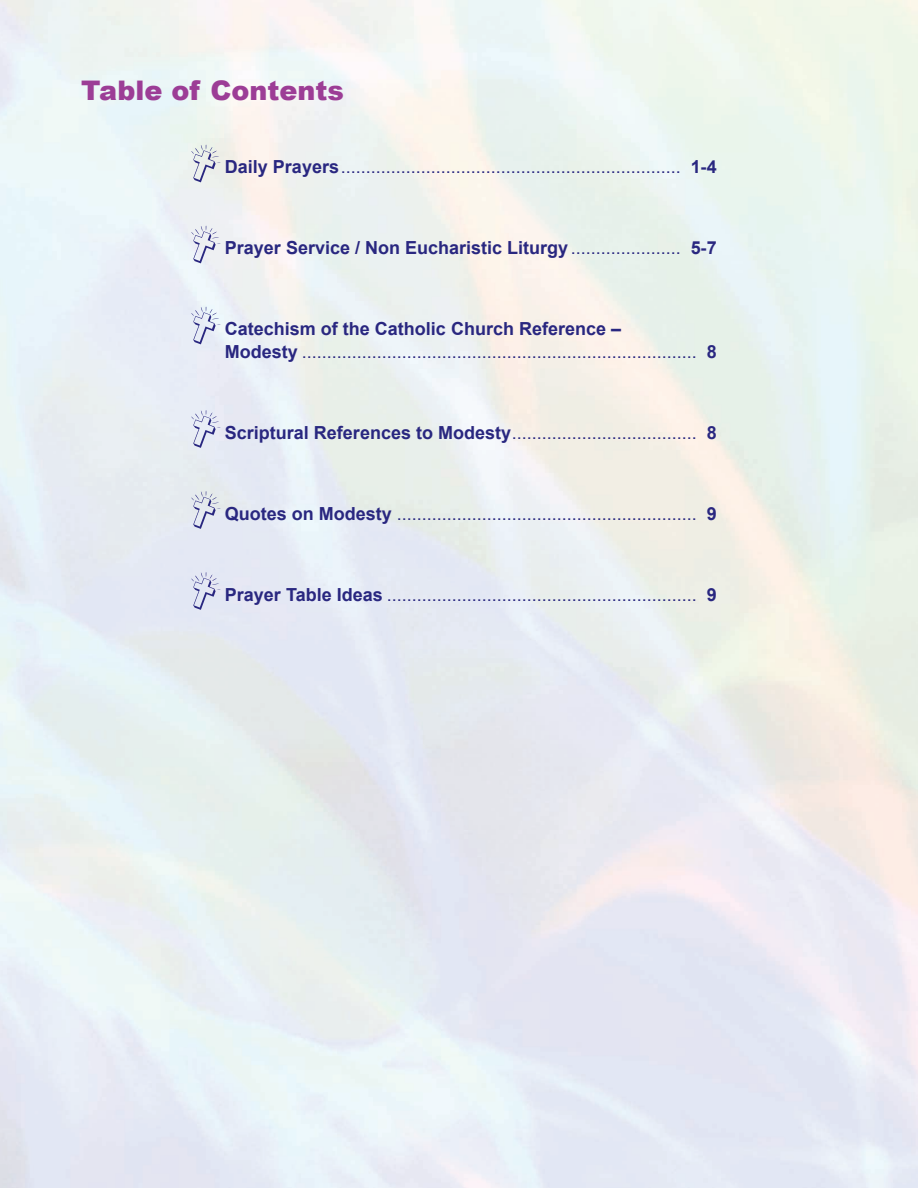
<style>
.page{position:relative;width:918px;height:1188px;background:#fff}
.page>*{position:absolute;margin:0;border:0;box-sizing:border-box;transform-origin:0 0}
.t1{font:54px "Religious P01";color:#292780}
.t2{font:900 27px "Arial";color:#9c3d96}
.t3{font:18px/22.5px "Arial";color:#292780}
.t4{font:700 18px "Arial";color:#292780}
.s1{font-weight:700}
.s2{font-weight:400}
</style>
<div class="page">
<h2 class="t2" style="left:81px;top:71px;width:264px">Table of Contents</h2>
<h1 class="t1" style="left:189px;top:132px;width:36px">W</h1>
<p class="t3" style="left:225px;top:156px;width:493px"><span class="s1">Daily Prayers</span>.................................................................... <span class="s1">1-4</span></p>
<h1 class="t1" style="left:189px;top:213px;width:36px">W</h1>
<p class="t4" style="left:225px;top:238px;width:493px">Prayer Service / Non Eucharistic Liturgy <span class="s2">......................</span> 5-7</p>
<h1 class="t1" style="left:189px;top:294px;width:36px">W</h1>
<p class="t3" style="left:225px;top:318px;width:493px"><span class="s1">Catechism of the Catholic Church Reference –<br>Modesty</span> ............................................................................... <span class="s1">8</span></p>
<h1 class="t1" style="left:189px;top:398px;width:36px">W</h1>
<p class="t3" style="left:225px;top:421px;width:493px"><span class="s1">Scriptural References to Modesty</span>..................................... <span class="s1">8</span></p>
<h1 class="t1" style="left:189px;top:479px;width:36px">W</h1>
<p class="t3" style="left:225px;top:502px;width:493px"><span class="s1">Quotes on Modesty</span> ............................................................ <span class="s1">9</span></p>
<h1 class="t1" style="left:189px;top:560px;width:36px">W</h1>
<p class="t3" style="left:225px;top:583px;width:493px"><span class="s1">Prayer Table Ideas</span> .............................................................. <span class="s1">9</span></p>
</div>
